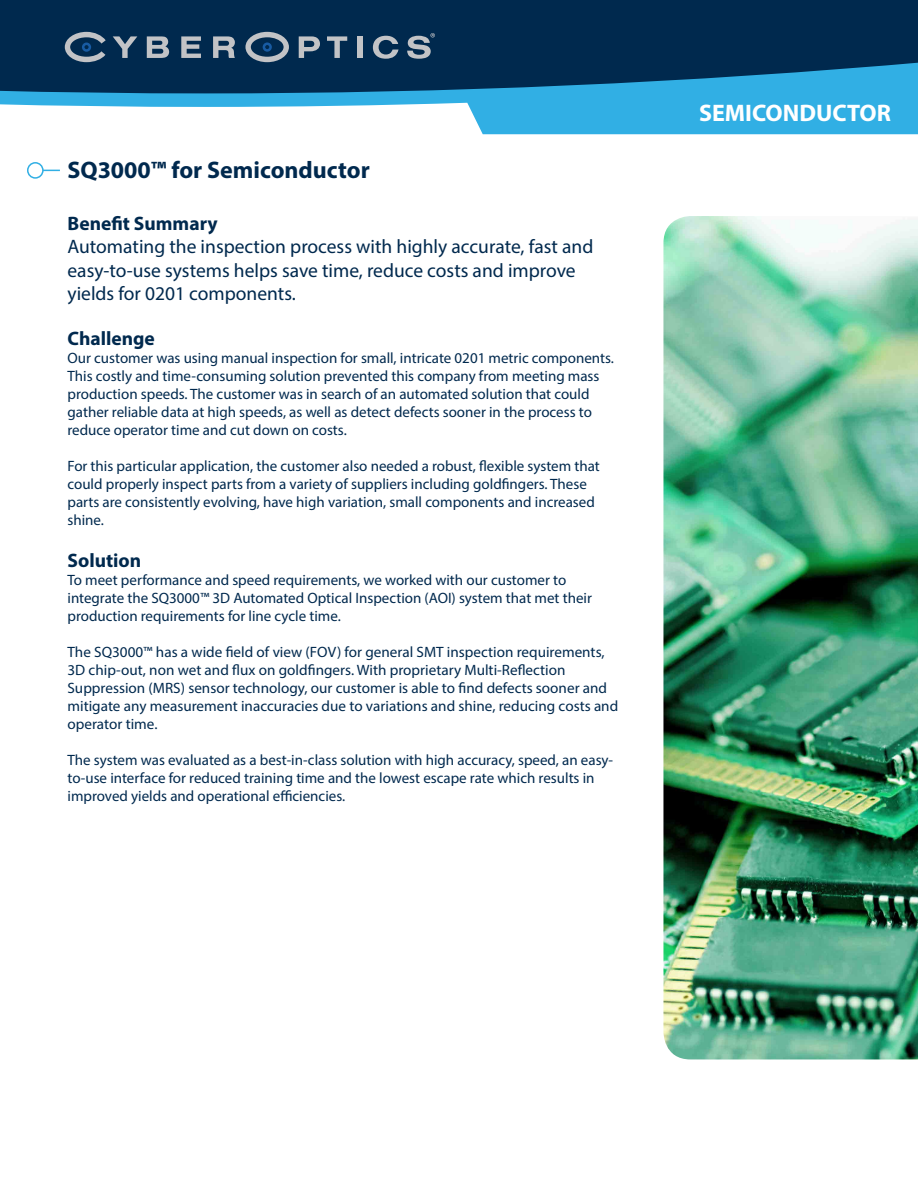
<style>
.page{position:relative;width:918px;height:1188px;background:#fff}
.page>*{position:absolute;margin:0;border:0;box-sizing:border-box;transform-origin:0 0}
.t1{font:700 24px "Myriad Pro";color:#00294e}
.t2{font:700 24px "Myriad Pro";color:#fff}
.t3{font:19.5px/23.4px "Myriad Pro";color:#00294e}
.t4{font:700 19.5px "Myriad Pro";color:#00294e}
.t5{font:15px/18px "Myriad Pro";color:#00294e}
</style>
<div class="page">
<svg style="left:0;top:93px;width:918px;height:41px;fill:#31afe4"></svg>
<svg style="left:0;top:0;width:918px;height:93px;background:#04355b"></svg>
<svg style="left:113px;top:36px;width:24px;height:22px"></svg>
<svg style="left:147px;top:36px;width:22px;height:22px"></svg>
<svg style="left:181px;top:36px;width:20px;height:22px"></svg>
<svg style="left:213px;top:36px;width:22px;height:22px"></svg>
<svg style="left:299px;top:36px;width:21px;height:22px"></svg>
<svg style="left:327px;top:36px;width:20px;height:22px"></svg>
<div style="left:357px;top:36px;width:6px;height:22px;background:#c2c3c6"></div>
<svg style="left:373px;top:36px;width:26px;height:23px"></svg>
<svg style="left:245px;top:32px;width:44px;height:30px"></svg>
<svg style="left:407px;top:33px;width:28px;height:26px"></svg>
<svg style="left:65px;top:32px;width:41px;height:30px"></svg>
<div style="left:27px;top:162px;width:17px;height:17px;border:2px solid #31afe4;border-radius:50%"></div>
<svg style="left:43px;top:170px;width:17px;height:1px"></svg>
<img style="left:663px;top:216px;width:255px;height:843px">
<p class="t1" style="left:68px;top:154px;width:304px">SQ3000™ for Semiconductor</p>
<p class="t4" style="left:68px;top:211px;width:152px">Benefit Summary</p>
<p class="t3" style="left:68px;top:235px;width:527px">Automating the inspection process with highly accurate, fast and easy-to-use systems helps save time, reduce costs and improve yields for 0201 components.</p>
<p class="t4" style="left:68px;top:326px;width:89px">Challenge</p>
<p class="t5" style="left:68px;top:349px;width:548px">Our customer was using manual inspection for small, intricate 0201 metric components.<br>This costly and time-consuming solution prevented this company from meeting mass production speeds. The customer was in search of an automated solution that could gather reliable data at high speeds, as well as detect defects sooner in the process to reduce operator time and cut down on costs.</p>
<p class="t5" style="left:68px;top:457px;width:534px">For this particular application, the customer also needed a robust, flexible system that could properly inspect parts from a variety of suppliers including goldfingers. These parts are consistently evolving, have high variation, small components and increased shine.</p>
<p class="t4" style="left:68px;top:547px;width:75px">Solution</p>
<p class="t5" style="left:68px;top:570px;width:526px">To meet performance and speed requirements, we worked with our customer to integrate the SQ3000™ 3D Automated Optical Inspection (AOI) system that met their production requirements for line cycle time.</p>
<p class="t5" style="left:68px;top:642px;width:552px">The SQ3000™ has a wide field of view (FOV) for general SMT inspection requirements, 3D chip-out, non wet and flux on goldfingers. With proprietary Multi-Reflection Suppression (MRS) sensor technology, our customer is able to find defects sooner and mitigate any measurement inaccuracies due to variations and shine, reducing costs and operator time.</p>
<p class="t5" style="left:68px;top:750px;width:547px">The system was evaluated as a best-in-class solution with high accuracy, speed, an easy&shy;to-use interface for reduced training time and the lowest escape rate which results in improved yields and operational efficiencies.</p>
<h1 class="t2" style="left:699px;top:97px;width:193px">SEMICONDUCTOR</h1>
</div>
